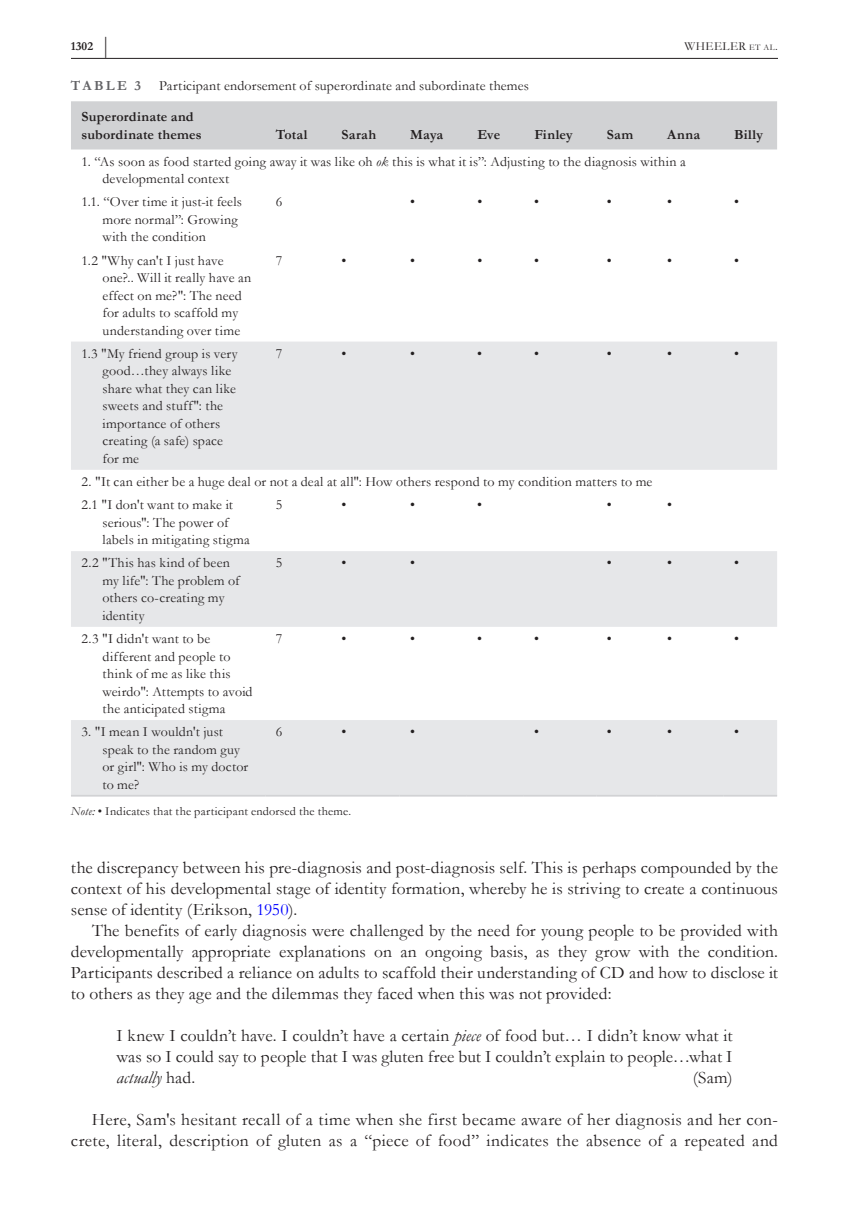
<style>
.page{position:relative;width:849px;height:1221px;background:#fff}
.page>*{position:absolute;margin:0;border:0;box-sizing:border-box;transform-origin:0 0}
.t1{font:17.5px/21px "Garamond";letter-spacing:.015em;color:#231f20;text-align:justify}
.t2{font:14px/17.5px "Garamond";letter-spacing:.015em;color:#231f20}
.t3{font:700 14px/17.5px "Garamond";letter-spacing:.015em;color:#231f20}
.t4{font:700 14px "Garamond";letter-spacing:.165em;color:#636366}
.t5{font:12.25px "Garamond";letter-spacing:.02em;color:#231f20}
.t6{font:12.25px "Garamond";letter-spacing:.04em;color:#231f20}
.t7{font:700 12.25px "Garamond";color:#231f20}
.s1{font-size:23.62px}
.s2{font-size:8.58px}
.s3{font-style:italic}
.s4{color:#00f}
</style>
<div class="page">
<hr style="left:71px;top:58px;width:706px;height:1px;background:#231f20">
<div style="left:71px;top:101px;width:705px;height:48px;background:#d1d2d4"></div>
<svg style="left:71px;top:341px;width:705px;height:453px;fill:#e6e7e9"></svg>
<hr style="left:71px;top:794px;width:194px;height:2px;background:#d1d2d4">
<hr style="left:265px;top:794px;width:66px;height:2px;background:#d1d2d4">
<hr style="left:331px;top:794px;width:68px;height:2px;background:#d1d2d4">
<hr style="left:399px;top:794px;width:67px;height:2px;background:#d1d2d4">
<hr style="left:466px;top:794px;width:57px;height:2px;background:#d1d2d4">
<hr style="left:523px;top:794px;width:73px;height:2px;background:#d1d2d4">
<hr style="left:596px;top:794px;width:60px;height:2px;background:#d1d2d4">
<hr style="left:656px;top:794px;width:67px;height:2px;background:#d1d2d4">
<hr style="left:723px;top:794px;width:53px;height:2px;background:#d1d2d4">
<p class="t7" style="left:71px;top:38px;width:39px">1302 <span class="s1">|</span></p>
<p class="t6" style="left:684px;top:38px;width:95px">WHEELER <span class="s2">et al</span>.</p>
<p class="t4" style="left:71px;top:76px;width:72px">TABLE 3</p>
<p class="t2" style="left:159px;top:76px;width:371px">Participant endorsement of superordinate and subordinate themes</p>
<p class="t3" style="left:81px;top:108px;width:122px">Superordinate and subordinate themes</p>
<p class="t3" style="left:276px;top:126px;width:33px">Total</p>
<p class="t3" style="left:341px;top:126px;width:36px">Sarah</p>
<p class="t3" style="left:410px;top:126px;width:35px">Maya</p>
<p class="t3" style="left:477px;top:126px;width:24px">Eve</p>
<p class="t3" style="left:534px;top:126px;width:40px">Finley</p>
<p class="t3" style="left:606px;top:126px;width:28px">Sam</p>
<p class="t3" style="left:667px;top:126px;width:34px">Anna</p>
<p class="t3" style="left:734px;top:126px;width:30px">Billy</p>
<p class="t2" style="left:102px;top:152px;width:584px;text-indent:-21px">1. “As soon as food started going away it was like oh <span class="s3">ok</span> this is what it is”: Adjusting to the diagnosis within a developmental context</p>
<p class="t2" style="left:102px;top:193px;width:141px;text-indent:-21px">1.1. “Over time it just-it feels more normal”: Growing with the condition</p>
<p class="t2" style="left:276px;top:193px;width:8px">6</p>
<p class="t2" style="left:410px;top:193px;width:6px">•</p>
<p class="t2" style="left:477px;top:193px;width:6px">•</p>
<p class="t2" style="left:534px;top:193px;width:6px">•</p>
<p class="t2" style="left:606px;top:193px;width:6px">•</p>
<p class="t2" style="left:667px;top:193px;width:6px">•</p>
<p class="t2" style="left:734px;top:193px;width:6px">•</p>
<p class="t2" style="left:102px;top:251px;width:150px;text-indent:-21px">1.2 "Why can't I just have one?.. Will it really have an effect on me?": The need for adults to scaffold my understanding over time</p>
<p class="t2" style="left:276px;top:251px;width:8px">7</p>
<p class="t2" style="left:341px;top:251px;width:6px">•</p>
<p class="t2" style="left:410px;top:251px;width:6px">•</p>
<p class="t2" style="left:477px;top:251px;width:6px">•</p>
<p class="t2" style="left:534px;top:251px;width:6px">•</p>
<p class="t2" style="left:606px;top:251px;width:6px">•</p>
<p class="t2" style="left:667px;top:251px;width:6px">•</p>
<p class="t2" style="left:734px;top:251px;width:6px">•</p>
<p class="t2" style="left:102px;top:344px;width:137px;text-indent:-21px">1.3 "My friend group is very good…they always like share what they can like sweets and stuff": the importance of others creating (a safe) space for me</p>
<p class="t2" style="left:276px;top:344px;width:8px">7</p>
<p class="t2" style="left:341px;top:344px;width:6px">•</p>
<p class="t2" style="left:410px;top:344px;width:6px">•</p>
<p class="t2" style="left:477px;top:344px;width:6px">•</p>
<p class="t2" style="left:534px;top:344px;width:6px">•</p>
<p class="t2" style="left:606px;top:344px;width:6px">•</p>
<p class="t2" style="left:667px;top:344px;width:6px">•</p>
<p class="t2" style="left:734px;top:344px;width:6px">•</p>
<p class="t2" style="left:81px;top:469px;width:572px;line-height:23.1px">2. "It can either be a huge deal or not a deal at all": How others respond to my condition matters to me<br>2.1 "I don't want to make it</p>
<p class="t2" style="left:102px;top:513px;width:149px">serious": The power of labels in mitigating stigma</p>
<p class="t2" style="left:276px;top:495px;width:8px">5</p>
<p class="t2" style="left:341px;top:495px;width:6px">•</p>
<p class="t2" style="left:410px;top:495px;width:6px">•</p>
<p class="t2" style="left:477px;top:495px;width:6px">•</p>
<p class="t2" style="left:606px;top:495px;width:6px">•</p>
<p class="t2" style="left:667px;top:495px;width:6px">•</p>
<p class="t2" style="left:102px;top:554px;width:139px;text-indent:-21px">2.2 "This has kind of been my life": The problem of others co-creating my identity</p>
<p class="t2" style="left:276px;top:554px;width:8px">5</p>
<p class="t2" style="left:341px;top:554px;width:6px">•</p>
<p class="t2" style="left:410px;top:554px;width:6px">•</p>
<p class="t2" style="left:606px;top:554px;width:6px">•</p>
<p class="t2" style="left:667px;top:554px;width:6px">•</p>
<p class="t2" style="left:734px;top:554px;width:6px">•</p>
<p class="t2" style="left:102px;top:629px;width:152px;text-indent:-21px">2.3 "I didn't want to be different and people to think of me as like this weirdo": Attempts to avoid the anticipated stigma</p>
<p class="t2" style="left:276px;top:629px;width:8px">7</p>
<p class="t2" style="left:341px;top:629px;width:6px">•</p>
<p class="t2" style="left:410px;top:629px;width:6px">•</p>
<p class="t2" style="left:477px;top:629px;width:6px">•</p>
<p class="t2" style="left:534px;top:629px;width:6px">•</p>
<p class="t2" style="left:606px;top:629px;width:6px">•</p>
<p class="t2" style="left:667px;top:629px;width:6px">•</p>
<p class="t2" style="left:734px;top:629px;width:6px">•</p>
<p class="t2" style="left:102px;top:722px;width:147px;text-indent:-21px">3. "I mean I wouldn't just speak to the random guy or girl": Who is my doctor to me?</p>
<p class="t2" style="left:276px;top:722px;width:8px">6</p>
<p class="t2" style="left:341px;top:722px;width:6px">•</p>
<p class="t2" style="left:410px;top:722px;width:6px">•</p>
<p class="t2" style="left:534px;top:722px;width:6px">•</p>
<p class="t2" style="left:606px;top:722px;width:6px">•</p>
<p class="t2" style="left:667px;top:722px;width:6px">•</p>
<p class="t2" style="left:733px;top:722px;width:6px">•</p>
<p class="t5" style="left:71px;top:802px;width:281px"><span class="s3">Note:</span> • Indicates that the participant endorsed the theme.</p>
<p class="t1" style="left:71px;top:856px;width:708px">the discrepancy between his pre-diagnosis and post-diagnosis self. This is perhaps compounded by the context of his developmental stage of identity formation, whereby he is striving to create a continuous sense of identity (Erikson, <span class="s4">1950</span>).</p>
<p class="t1" style="left:71px;top:919px;width:708px;text-indent:21px">The benefits of early diagnosis were challenged by the need for young people to be provided with developmentally appropriate explanations on an ongoing basis, as they grow with the condition.<br>Participants described a reliance on adults to scaffold their understanding of CD and how to disclose it to others as they age and the dilemmas they faced when this was not provided:</p>
<p class="t1" style="left:116px;top:1024px;width:617px">I knew I couldn’t have. I couldn’t have a certain <span class="s3">piece</span> of food but… I didn’t know what it was so I could say to people that I was gluten free but I couldn’t explain to people…what I <span class="s3">actually</span> had.</p>
<p class="t1" style="left:692px;top:1066px;width:41px">(Sam)</p>
<p class="t1" style="left:71px;top:1108px;width:708px;text-align:right">Here, Sam's hesitant recall of a time when she first became aware of her diagnosis and her con&shy;crete, literal, description of gluten as a “piece of food” indicates the absence of a repeated and</p>
</div>
